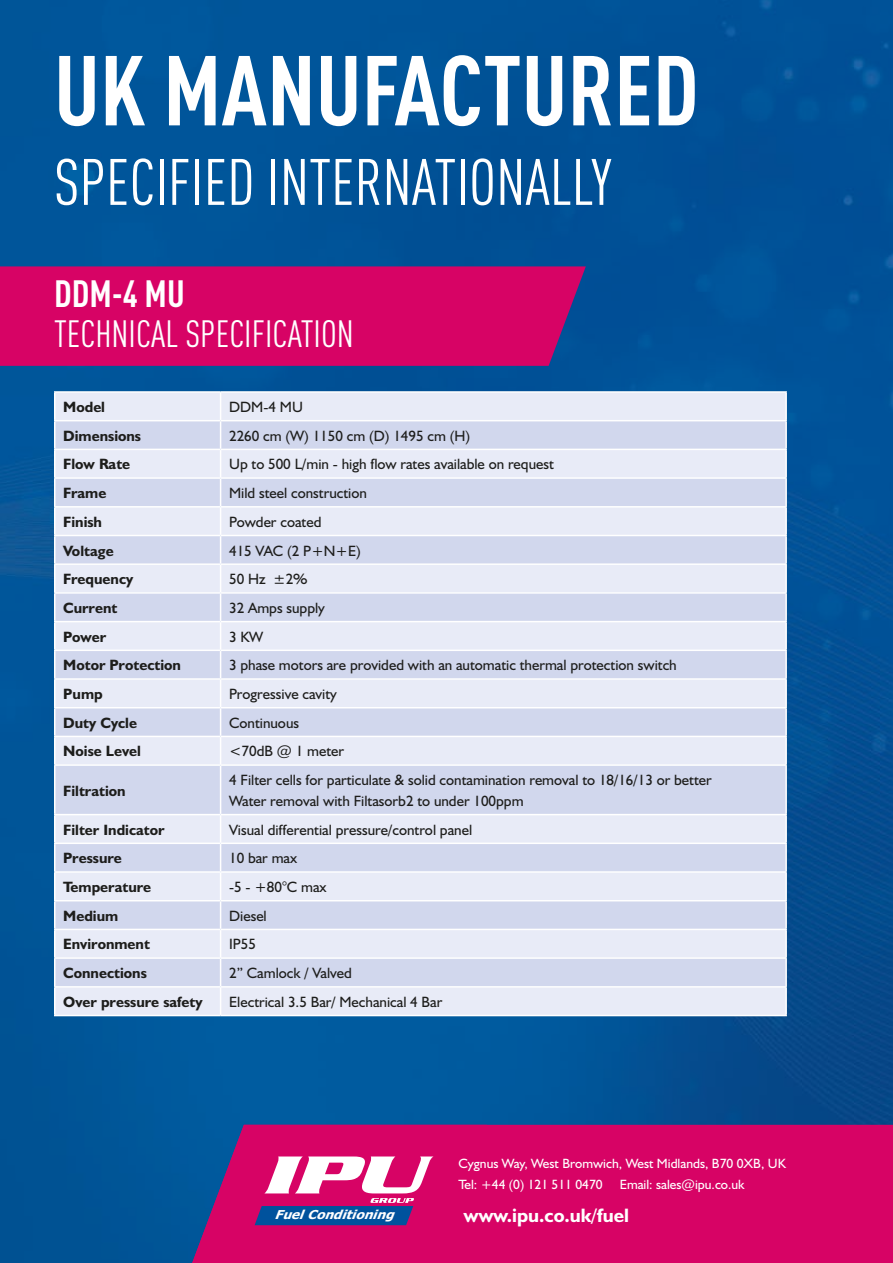
<style>
.page{position:relative;width:893px;height:1263px;background:#00529d}
.page>*{position:absolute;margin:0;border:0;box-sizing:border-box;transform-origin:0 0}
.t1{font:700 97.5px "DIN Cond";color:#fff}
.t2{font:64.5px "DIN Cond";color:#fff}
.t3{font:37.5px "DIN Cond";color:#fff}
.t4{font:700 37.5px "DIN Cond";color:#fff}
.t5{font:700 19.5px "Humanist 521 BT";color:#fff}
.t6{font:15px/21px "Humanist 521 BT";color:#1d1d1b}
.t7{font:700 15px "Humanist 521 BT";color:#1d1d1b}
.t8{font:13.5px/21px "Humanist 521 BT";color:#fff}
.t9{font:italic 700 12.3px "Tahoma";color:#fff;scale:1.07 1}
</style>
<div class="page">
<div style="left:487px;top:1125px;width:406px;height:138px;background:#d70365"></div>
<svg style="left:192px;top:1125px;width:295px;height:138px"></svg>
<div style="left:56px;top:393px;width:729px;height:622px;background:#e8ebf7"></div>
<svg style="left:56px;top:421px;width:729px;height:565px;fill:#d1d7ed"></svg>
<hr style="left:54px;top:391px;width:167px;height:2px;background:#fff">
<hr style="left:54px;top:393px;width:2px;height:27px;background:#fff">
<hr style="left:221px;top:391px;width:566px;height:2px;background:#fff">
<hr style="left:785px;top:393px;width:2px;height:27px;background:#fff">
<hr style="left:54px;top:420px;width:167px;height:1px;background:#fff">
<hr style="left:54px;top:421px;width:2px;height:28px;background:#fff">
<hr style="left:221px;top:420px;width:566px;height:1px;background:#fff">
<hr style="left:785px;top:421px;width:2px;height:28px;background:#fff">
<hr style="left:54px;top:449px;width:167px;height:1px;background:#fff">
<hr style="left:54px;top:450px;width:2px;height:27px;background:#fff">
<hr style="left:221px;top:449px;width:566px;height:1px;background:#fff">
<hr style="left:785px;top:450px;width:2px;height:27px;background:#fff">
<hr style="left:54px;top:477px;width:167px;height:2px;background:#fff">
<hr style="left:54px;top:479px;width:2px;height:27px;background:#fff">
<hr style="left:221px;top:477px;width:566px;height:2px;background:#fff">
<hr style="left:785px;top:479px;width:2px;height:27px;background:#fff">
<hr style="left:54px;top:506px;width:167px;height:1px;background:#fff">
<hr style="left:54px;top:507px;width:2px;height:28px;background:#fff">
<hr style="left:221px;top:506px;width:566px;height:1px;background:#fff">
<hr style="left:785px;top:507px;width:2px;height:28px;background:#fff">
<hr style="left:54px;top:535px;width:167px;height:1px;background:#fff">
<hr style="left:54px;top:536px;width:2px;height:27px;background:#fff">
<hr style="left:221px;top:535px;width:566px;height:1px;background:#fff">
<hr style="left:785px;top:536px;width:2px;height:27px;background:#fff">
<hr style="left:54px;top:563px;width:167px;height:2px;background:#fff">
<hr style="left:54px;top:565px;width:2px;height:27px;background:#fff">
<hr style="left:221px;top:563px;width:566px;height:2px;background:#fff">
<hr style="left:785px;top:565px;width:2px;height:27px;background:#fff">
<hr style="left:54px;top:592px;width:167px;height:2px;background:#fff">
<hr style="left:54px;top:594px;width:2px;height:27px;background:#fff">
<hr style="left:221px;top:592px;width:566px;height:2px;background:#fff">
<hr style="left:785px;top:594px;width:2px;height:27px;background:#fff">
<hr style="left:54px;top:621px;width:167px;height:1px;background:#fff">
<hr style="left:54px;top:622px;width:2px;height:27px;background:#fff">
<hr style="left:221px;top:621px;width:566px;height:1px;background:#fff">
<hr style="left:785px;top:622px;width:2px;height:27px;background:#fff">
<hr style="left:54px;top:649px;width:167px;height:2px;background:#fff">
<hr style="left:54px;top:651px;width:2px;height:27px;background:#fff">
<hr style="left:221px;top:649px;width:566px;height:2px;background:#fff">
<hr style="left:785px;top:651px;width:2px;height:27px;background:#fff">
<hr style="left:54px;top:678px;width:167px;height:2px;background:#fff">
<hr style="left:54px;top:680px;width:2px;height:27px;background:#fff">
<hr style="left:221px;top:678px;width:566px;height:2px;background:#fff">
<hr style="left:785px;top:680px;width:2px;height:27px;background:#fff">
<hr style="left:54px;top:707px;width:167px;height:1px;background:#fff">
<hr style="left:54px;top:708px;width:2px;height:28px;background:#fff">
<hr style="left:221px;top:707px;width:566px;height:1px;background:#fff">
<hr style="left:785px;top:708px;width:2px;height:28px;background:#fff">
<hr style="left:54px;top:736px;width:167px;height:1px;background:#fff">
<hr style="left:54px;top:737px;width:2px;height:27px;background:#fff">
<hr style="left:221px;top:736px;width:566px;height:1px;background:#fff">
<svg style="left:220px;top:393px;width:1px;height:371px"></svg>
<hr style="left:785px;top:737px;width:2px;height:27px;background:#fff">
<hr style="left:54px;top:764px;width:167px;height:2px;background:#fff">
<hr style="left:54px;top:766px;width:2px;height:48px;background:#fff">
<hr style="left:221px;top:764px;width:566px;height:2px;background:#fff">
<hr style="left:220px;top:766px;width:1px;height:48px;background:#fff">
<hr style="left:785px;top:766px;width:2px;height:48px;background:#fff">
<hr style="left:54px;top:814px;width:167px;height:1px;background:#fff">
<hr style="left:54px;top:815px;width:2px;height:27px;background:#fff">
<hr style="left:221px;top:814px;width:566px;height:1px;background:#fff">
<hr style="left:785px;top:815px;width:2px;height:27px;background:#fff">
<hr style="left:54px;top:842px;width:167px;height:2px;background:#fff">
<hr style="left:54px;top:844px;width:2px;height:27px;background:#fff">
<hr style="left:221px;top:842px;width:566px;height:2px;background:#fff">
<hr style="left:785px;top:844px;width:2px;height:27px;background:#fff">
<hr style="left:54px;top:871px;width:167px;height:2px;background:#fff">
<hr style="left:54px;top:873px;width:2px;height:27px;background:#fff">
<hr style="left:221px;top:871px;width:566px;height:2px;background:#fff">
<hr style="left:785px;top:873px;width:2px;height:27px;background:#fff">
<hr style="left:54px;top:900px;width:167px;height:1px;background:#fff">
<hr style="left:54px;top:901px;width:2px;height:28px;background:#fff">
<hr style="left:221px;top:900px;width:566px;height:1px;background:#fff">
<hr style="left:785px;top:901px;width:2px;height:28px;background:#fff">
<hr style="left:54px;top:929px;width:167px;height:1px;background:#fff">
<hr style="left:54px;top:930px;width:2px;height:27px;background:#fff">
<hr style="left:221px;top:929px;width:566px;height:1px;background:#fff">
<hr style="left:785px;top:930px;width:2px;height:27px;background:#fff">
<hr style="left:54px;top:957px;width:167px;height:2px;background:#fff">
<hr style="left:54px;top:959px;width:2px;height:27px;background:#fff">
<hr style="left:221px;top:957px;width:566px;height:2px;background:#fff">
<hr style="left:785px;top:959px;width:2px;height:27px;background:#fff">
<hr style="left:54px;top:986px;width:167px;height:1px;background:#fff">
<hr style="left:54px;top:987px;width:2px;height:28px;background:#fff">
<hr style="left:221px;top:986px;width:566px;height:1px;background:#fff">
<svg style="left:220px;top:815px;width:1px;height:200px"></svg>
<hr style="left:785px;top:987px;width:2px;height:28px;background:#fff">
<hr style="left:54px;top:1015px;width:167px;height:1px;background:#fff">
<hr style="left:221px;top:1015px;width:566px;height:1px;background:#fff">
<div style="left:0;top:266px;width:586px;height:100px;background:#d70365"></div>
<h1 class="t1" style="left:54px;top:31px;width:646px">UK MANUFACTURED</h1>
<h2 class="t2" style="left:54px;top:145px;width:559px">SPECIFIED INTERNATIONALLY</h2>
<h3 class="t4" style="left:54px;top:270px;width:132px">DDM-4 MU</h3>
<h3 class="t3" style="left:54px;top:312px;width:301px">TECHNICAL SPECIFICATION</h3>
<p class="t7" style="left:63px;top:398px;width:43px">Model</p>
<p class="t6" style="left:229px;top:396px;width:75px">DDM-4 MU</p>
<p class="t7" style="left:63px;top:426px;width:79px">Dimensions</p>
<p class="t6" style="left:229px;top:425px;width:243px">2260 cm (W) 1150 cm (D) 1495 cm (H)</p>
<p class="t7" style="left:63px;top:455px;width:69px">Flow Rate</p>
<p class="t6" style="left:229px;top:453px;width:326px">Up to 500 L/min - high flow rates available on request</p>
<p class="t7" style="left:63px;top:484px;width:45px">Frame</p>
<p class="t6" style="left:229px;top:482px;width:139px">Mild steel construction</p>
<p class="t7" style="left:63px;top:512px;width:40px">Finish</p>
<p class="t6" style="left:229px;top:511px;width:94px">Powder coated</p>
<p class="t7" style="left:63px;top:541px;width:52px">Voltage</p>
<p class="t6" style="left:229px;top:540px;width:133px">415 VAC (2 P+N+E)</p>
<p class="t7" style="left:63px;top:570px;width:72px">Frequency</p>
<p class="t6" style="left:229px;top:568px;width:80px">50 Hz ±2%</p>
<p class="t7" style="left:63px;top:598px;width:56px">Current</p>
<p class="t6" style="left:229px;top:597px;width:97px">32 Amps supply</p>
<p class="t7" style="left:63px;top:627px;width:44px">Power</p>
<p class="t6" style="left:229px;top:626px;width:35px">3 KW</p>
<p class="t7" style="left:63px;top:656px;width:119px">Motor Protection</p>
<p class="t6" style="left:229px;top:654px;width:449px">3 phase motors are provided with an automatic thermal protection switch</p>
<p class="t7" style="left:63px;top:685px;width:41px">Pump</p>
<p class="t6" style="left:229px;top:683px;width:109px">Progressive cavity</p>
<p class="t7" style="left:63px;top:713px;width:75px">Duty Cycle</p>
<p class="t6" style="left:229px;top:712px;width:72px">Continuous</p>
<p class="t7" style="left:63px;top:742px;width:79px">Noise Level</p>
<p class="t6" style="left:229px;top:740px;width:117px">&lt;70dB @ 1 meter</p>
<p class="t7" style="left:63px;top:781px;width:64px">Filtration</p>
<p class="t6" style="left:229px;top:769px;width:484px">4 Filter cells for particulate &amp; solid contamination removal to 18/16/13 or better<br>Water removal with Filtasorb2 to under 100ppm</p>
<p class="t7" style="left:63px;top:820px;width:103px">Filter Indicator</p>
<p class="t6" style="left:229px;top:819px;width:245px">Visual differential pressure/control panel</p>
<p class="t7" style="left:63px;top:849px;width:60px">Pressure</p>
<p class="t6" style="left:229px;top:847px;width:70px">10 bar max</p>
<p class="t7" style="left:63px;top:877px;width:89px">Temperature</p>
<p class="t6" style="left:229px;top:876px;width:99px">-5 - +80°C max</p>
<p class="t7" style="left:63px;top:906px;width:57px">Medium</p>
<p class="t6" style="left:229px;top:905px;width:39px">Diesel</p>
<p class="t7" style="left:63px;top:935px;width:88px">Environment</p>
<p class="t6" style="left:229px;top:933px;width:29px">IP55</p>
<p class="t7" style="left:63px;top:964px;width:85px">Connections</p>
<p class="t6" style="left:229px;top:962px;width:124px">2” Camlock / Valved</p>
<p class="t7" style="left:63px;top:992px;width:141px">Over pressure safety</p>
<p class="t6" style="left:229px;top:991px;width:215px">Electrical 3.5 Bar/ Mechanical 4 Bar</p>
<p class="t9" style="left:275px;top:1206px;width:118px">FuelConditioning</p>
<p class="t8" style="left:459px;top:1152px;width:329px">Cygnus Way, West Bromwich, West Midlands, B70 0XB, UK<br>Tel: +44 (0) 121 511 0470</p>
<p class="t8" style="left:620px;top:1173px;width:127px">Email: sales@ipu.co.uk</p>
<h3 class="t5" style="left:464px;top:1204px;width:167px">www.ipu.co.uk/fuel</h3>
</div>
